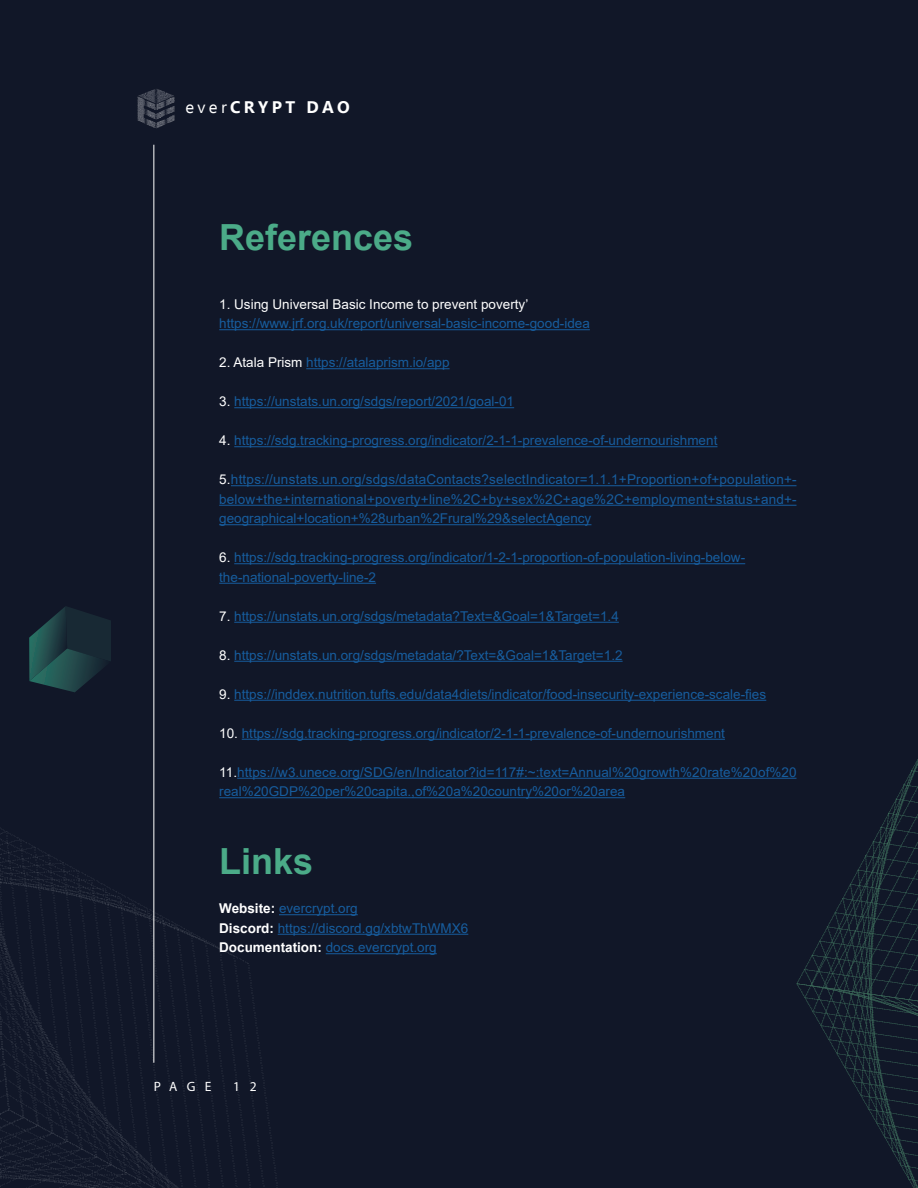
<style>
.page{position:relative;width:918px;height:1188px;background:#111728}
.page>*{position:absolute;margin:0;border:0;box-sizing:border-box;transform-origin:0 0}
.t1{font:700 36px "Arial";color:#4bab88}
.t2{font:700 16.8px "Ebrima";letter-spacing:.2em;color:#fff}
.t3{font:13.5px/19.5px "Arial";color:#175d9e;text-align:justify}
.t4{font:13.5px "Arial";color:#fff}
.t5{font:13.5px "Myriad Pro";color:#fff}
.s1{font-weight:400}
.s2{color:#fff}
.s3{font-weight:700;color:#fff}
</style>
<div class="page">
<hr style="left:153px;top:145px;width:1px;height:918px;background:#fff">
<img style="left:137px;top:89px;width:38px;height:40px">
<svg style="left:0;top:816px;width:286px;height:372px"></svg>
<svg style="left:795px;top:759px;width:123px;height:429px"></svg>
<svg style="left:29px;top:606px;width:82px;height:86px"></svg>
<hr style="left:219px;top:329px;width:371px;height:1px;background:#175d9e">
<hr style="left:306px;top:368px;width:144px;height:1px;background:#175d9e">
<hr style="left:234px;top:407px;width:280px;height:1px;background:#175d9e">
<hr style="left:234px;top:446px;width:483px;height:1px;background:#175d9e">
<hr style="left:231px;top:485px;width:566px;height:1px;background:#175d9e">
<hr style="left:219px;top:505px;width:577px;height:1px;background:#175d9e">
<hr style="left:219px;top:524px;width:372px;height:1px;background:#175d9e">
<hr style="left:234px;top:563px;width:511px;height:1px;background:#175d9e">
<hr style="left:219px;top:583px;width:157px;height:1px;background:#175d9e">
<hr style="left:234px;top:622px;width:385px;height:1px;background:#175d9e">
<hr style="left:234px;top:661px;width:389px;height:1px;background:#175d9e">
<hr style="left:234px;top:700px;width:532px;height:1px;background:#175d9e">
<hr style="left:242px;top:739px;width:483px;height:1px;background:#175d9e">
<hr style="left:237px;top:778px;width:559px;height:1px;background:#175d9e">
<hr style="left:219px;top:797px;width:406px;height:1px;background:#175d9e">
<hr style="left:279px;top:914px;width:79px;height:1px;background:#175d9e">
<hr style="left:278px;top:934px;width:190px;height:1px;background:#175d9e">
<hr style="left:326px;top:953px;width:111px;height:1px;background:#175d9e">
<p class="t2" style="left:185px;top:94px;width:166px"><span class="s1">ever</span>CRYPT DAO</p>
<p class="t1" style="left:219px;top:212px;width:196px">References</p>
<p class="t4" style="left:219px;top:295px;width:311px">1. Using Universal Basic Income to prevent poverty’</p>
<p class="t3" style="left:219px;top:314px;width:372px">https://www.jrf.org.uk/report/universal-basic-income-good-idea</p>
<p class="t3" style="left:219px;top:353px;width:232px"><span class="s2">2. Atala Prism</span> https://atalaprism.io/app</p>
<p class="t3" style="left:219px;top:392px;width:296px"><span class="s2">3.</span> https://unstats.un.org/sdgs/report/2021/goal-01</p>
<p class="t3" style="left:219px;top:431px;width:500px"><span class="s2">4.</span> https://sdg.tracking-progress.org/indicator/2-1-1-prevalence-of-undernourishment</p>
<p class="t3" style="left:219px;top:470px;width:579px"><span class="s2">5.</span>https://unstats.un.org/sdgs/dataContacts?selectIndicator=1.1.1+Proportion+of+population+- below+the+international+poverty+line%2C+by+sex%2C+age%2C+employment+status+and+- geographical+location+%28urban%2Frural%29&amp;selectAgency</p>
<p class="t3" style="left:219px;top:548px;width:527px"><span class="s2">6.</span> https://sdg.tracking-progress.org/indicator/1-2-1-proportion-of-population-living-below-</p>
<p class="t3" style="left:219px;top:567px;width:158px">the-national-poverty-line-2</p>
<p class="t3" style="left:219px;top:606px;width:401px"><span class="s2">7.</span> https://unstats.un.org/sdgs/metadata?Text=&amp;Goal=1&amp;Target=1.4</p>
<p class="t3" style="left:219px;top:645px;width:405px"><span class="s2">8.</span> https://unstats.un.org/sdgs/metadata/?Text=&amp;Goal=1&amp;Target=1.2</p>
<p class="t3" style="left:219px;top:684px;width:548px"><span class="s2">9.</span> https://inddex.nutrition.tufts.edu/data4diets/indicator/food-insecurity-experience-scale-fies</p>
<p class="t3" style="left:219px;top:723px;width:507px"><span class="s2">10.</span> https://sdg.tracking-progress.org/indicator/2-1-1-prevalence-of-undernourishment</p>
<p class="t3" style="left:219px;top:762px;width:579px"><span class="s2">11.</span>https://w3.unece.org/SDG/en/Indicator?id=117#:~:text=Annual%20growth%20rate%20of%20 real%20GDP%20per%20capita.,of%20a%20country%20or%20area</p>
<p class="t1" style="left:219px;top:836px;width:96px">Links</p>
<p class="t3" style="left:219px;top:899px;width:140px"><span class="s3">Website:</span> evercrypt.org</p>
<p class="t3" style="left:219px;top:918px;width:251px"><span class="s3">Discord:</span> https://discord.gg/xbtwThWMX6</p>
<p class="t3" style="left:219px;top:938px;width:219px"><span class="s3">Documentation:</span> docs.evercrypt.org</p>
<p class="t5" style="left:154px;top:1078px;width:59px">PAGE</p>
<p class="t5" style="left:233px;top:1078px;width:25px">1 2</p>
</div>
